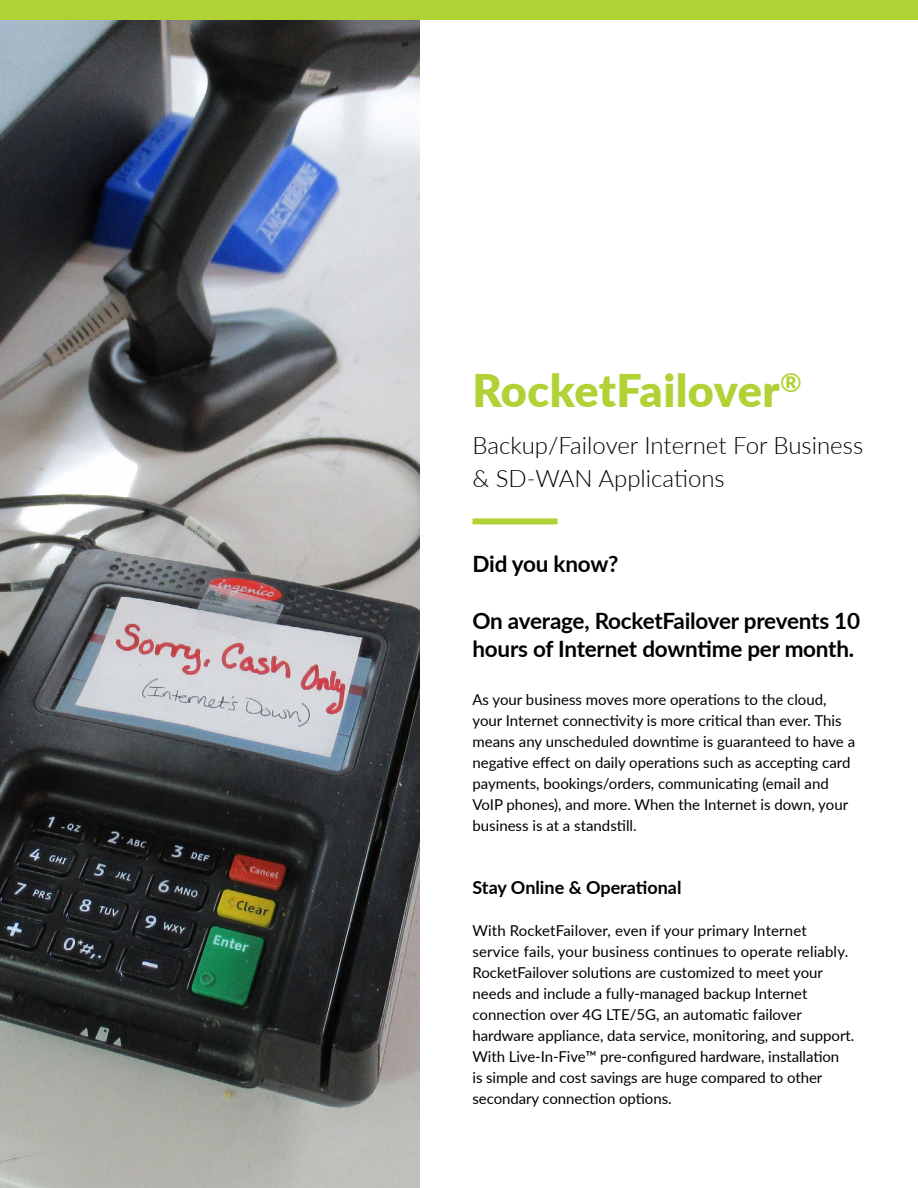
<style>
.page{position:relative;width:918px;height:1188px;background:#fff}
.page>*{position:absolute;margin:0;border:0;box-sizing:border-box;transform-origin:0 0}
.t1{font:900 45px "Lato";letter-spacing:.01em;color:#b0d235}
.t2{font:300 24px/33px "Lato";color:#000}
.t3{font:700 22.5px/28.5px "Lato";letter-spacing:-.01em;color:#000}
.t4{font:700 18px "Lato";color:#000}
.t5{font:15px/21px "Lato";color:#000}
</style>
<div class="page">
<img style="left:0;top:19px;width:419px;height:1169px">
<div style="left:472px;top:518px;width:86px;height:6px;background:#b0d235"></div>
<div style="left:0;top:0;width:918px;height:19px;background:#b0d235"></div>
<h1 class="t1" style="left:472px;top:356px;width:331px">RocketFailover<sup>®</sup></h1>
<h2 class="t2" style="left:472px;top:428px;width:392px">Backup/Failover Internet For Business &amp; SD-WAN Applications</h2>
<h3 class="t3" style="left:472px;top:548px;width:148px">Did you know?</h3>
<h3 class="t3" style="left:472px;top:605px;width:389px">On average, RocketFailover prevents 10 hours of Internet downtime per month.</h3>
<p class="t5" style="left:472px;top:688px;width:384px">As your business moves more operations to the cloud, your Internet connectivity is more critical than ever. This means any unscheduled downtime is guaranteed to have a negative effect on daily operations such as accepting card payments, bookings/orders, communicating (email and VoIP phones), and more. When the Internet is down, your business is at a standstill.</p>
<p class="t4" style="left:472px;top:874px;width:211px">Stay Online &amp; Operational</p>
<p class="t5" style="left:472px;top:919px;width:384px">With RocketFailover, even if your primary Internet service fails, your business continues to operate reliably.<br>RocketFailover solutions are customized to meet your needs and include a fully-managed backup Internet connection over 4G LTE/5G, an automatic failover hardware appliance, data service, monitoring, and support.<br>With Live-In-Five™ pre-configured hardware, installation<br>is simple and cost savings are huge compared to other secondary connection options.</p>
</div>
